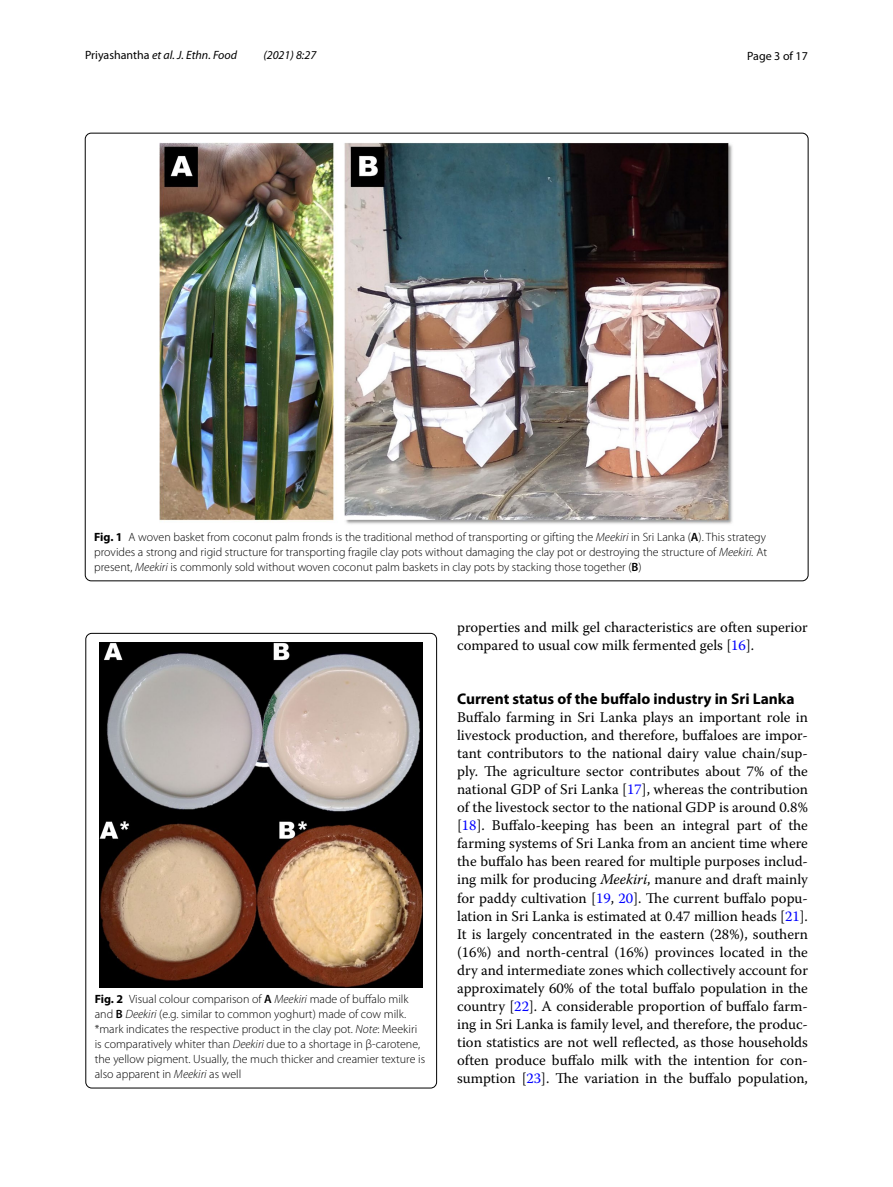
<style>
.page{position:relative;width:893px;height:1187px;background:#fff}
.page>*{position:absolute;margin:0;border:0;box-sizing:border-box;transform-origin:0 0}
.t1{font:700 15.45px "Myriad Pro";color:#000}
.t2{font:14.7px/18px "Warnock Pro";color:#000}
.t3{font:300 12px/15px "Myriad Pro";color:#000;text-align:justify}
.t4{font:italic 12px "Myriad Pro";color:#000}
.t5{font:12px "Myriad Pro";color:#000}
.s1{font-style:normal}
.s2{font-weight:700}
.s3{font-style:italic}
.s4{font-weight:600}
.s5{color:#00f}
</style>
<div class="page">
<img style="left:160px;top:142px;width:573px;height:382px">
<img style="left:100px;top:642px;width:323px;height:345px">
<p class="t4" style="left:85px;top:48px;width:154px"><span class="s1">Priyashantha</span> et al. J. Ethn. Food</p>
<p class="t4" style="left:263px;top:48px;width:54px">(2021) 8:27</p>
<p class="t5" style="left:747px;top:48px;width:62px">Page 3 of 17</p>
<p class="t3" style="left:94px;top:529px;width:674px"><span class="s2">Fig. 1</span> A woven basket from coconut palm fronds is the traditional method of transporting or gifting the <span class="s3">Meekiri</span> in Sri Lanka (<span class="s4">A</span>). This strategy provides a strong and rigid structure for transporting fragile clay pots without damaging the clay pot or destroying the structure of <span class="s3">Meekiri.</span> At present, <span class="s3">Meekiri</span> is commonly sold without woven coconut palm baskets in clay pots by stacking those together (<span class="s4">B</span>)</p>
<p class="t3" style="left:95px;top:991px;width:332px;text-align:left"><span class="s2">Fig. 2</span> Visual colour comparison of <span class="s4">A</span> <span class="s3">Meekiri</span> made of buffalo milk and <span class="s4">B</span> <span class="s3">Deekiri</span> (e.g. similar to common yoghurt) made of cow milk. *mark indicates the respective product in the clay pot. <span class="s3">Note</span>: Meekiri is comparatively whiter than <span class="s3">Deekiri</span> due to a shortage in β-carotene, the yellow pigment. Usually, the much thicker and creamier texture is also apparent in <span class="s3">Meekiri</span> as well</p>
<p class="t2" style="left:457px;top:617px;width:352px">properties and milk gel characteristics are often superior compared to usual cow milk fermented gels [<span class="s5">16</span>].</p>
<p class="t1" style="left:457px;top:689px;width:339px">Current status of the buffalo industry in Sri Lanka</p>
<p class="t2" style="left:457px;top:708px;width:352px;text-align:justify">Buffalo farming in Sri Lanka plays an important role in livestock production, and therefore, buffaloes are impor&shy;tant contributors to the national dairy value chain/sup&shy;ply. The agriculture sector contributes about 7% of the national GDP of Sri Lanka [<span class="s5">17</span>], whereas the contribution of the livestock sector to the national GDP is around 0.8% [<span class="s5">18</span>]. Buffalo-keeping has been an integral part of the farming systems of Sri Lanka from an ancient time where the buffalo has been reared for multiple purposes includ&shy;ing milk for producing <span class="s3">Meekiri</span>, manure and draft mainly for paddy cultivation [<span class="s5">19</span>, <span class="s5">20</span>]. The current buffalo popu&shy;lation in Sri Lanka is estimated at 0.47 million heads [<span class="s5">21</span>].<br>It is largely concentrated in the eastern (28%), southern (16%) and north-central (16%) provinces located in the dry and intermediate zones which collectively account for approximately 60% of the total buffalo population in the country [<span class="s5">22</span>]. A considerable proportion of buffalo farm&shy;ing in Sri Lanka is family level, and therefore, the produc&shy;tion statistics are not well reflected, as those households often produce buffalo milk with the intention for con&shy;sumption [<span class="s5">23</span>]. The variation in the buffalo population,</p>
</div>
